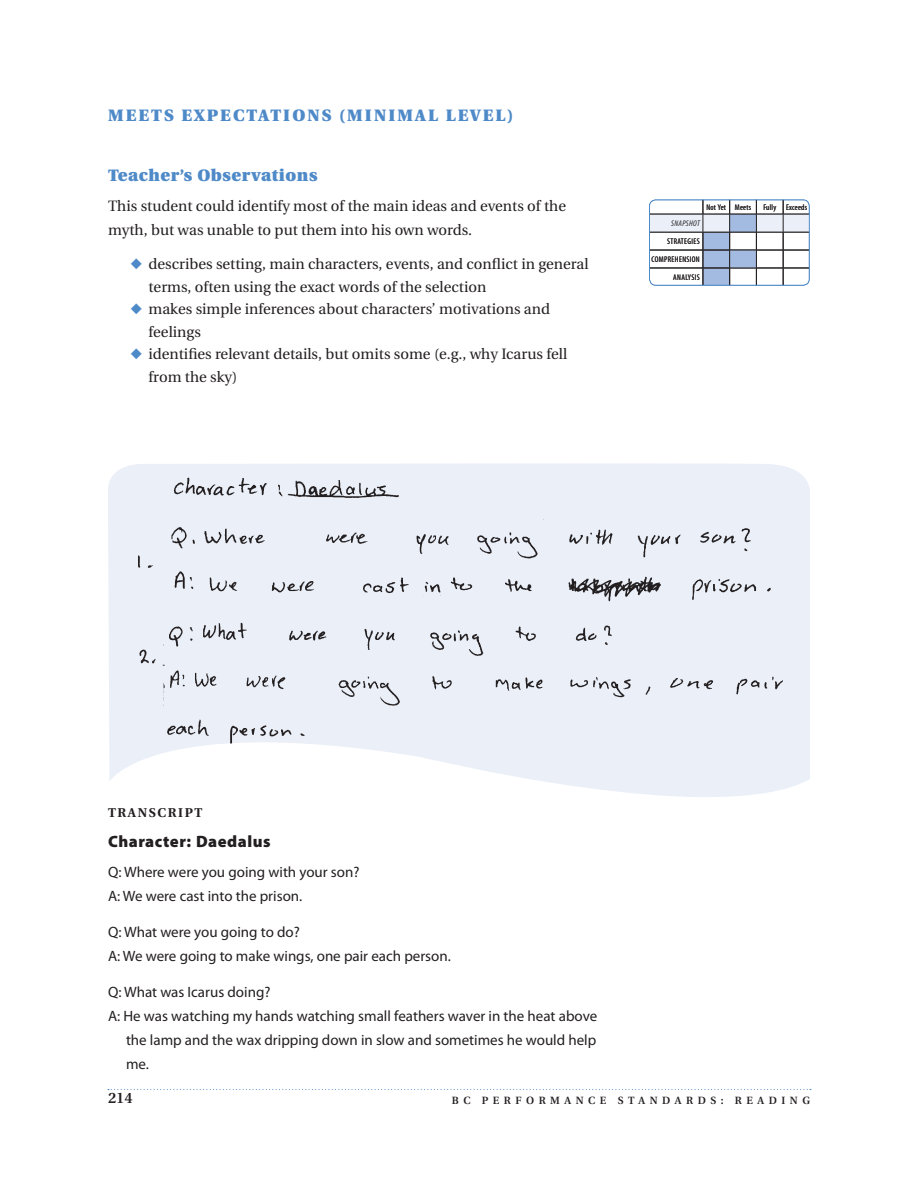
<style>
.page{position:relative;width:918px;height:1188px;background:#fff}
.page>*{position:absolute;margin:0;border:0;box-sizing:border-box;transform-origin:0 0}
.t1{font:900 16.5px "Utopia";letter-spacing:.035em;color:#4f8ac8}
.t2{font:900 16.5px "Myriad Pro";letter-spacing:.03em;color:#231f20}
.t3{font:900 16.5px "Utopia";letter-spacing:.13em;color:#4f8ac8}
.t4{font:900 16.5px "Utopia";letter-spacing:.1em;color:#4f8ac8}
.t5{font:15px/22.5px "Utopia";color:#231f20}
.t6{font:15px/24px "Myriad Pro";color:#231f20}
.t7{font:600 15px "Utopia";color:#231f20}
.t8{font:700 12.75px "Utopia";letter-spacing:.125em;color:#231f20}
.t9{font:600 10.5px "Utopia";letter-spacing:.43em;color:#231f20}
.t10{font:condensed 8.25px "Myriad Pro";letter-spacing:.025em;color:#231f20}
.t11{font:condensed 8.25px "Myriad Pro";letter-spacing:.045em;color:#231f20}
.t12{font:italic condensed 8.25px "Myriad Pro";letter-spacing:.045em;color:#231f20}
.s1{color:#4f8ac8}
</style>
<div class="page">
<svg style="left:108px;top:1089px;width:703px;height:1px"></svg>
<svg style="left:108px;top:464px;width:702px;height:333px;fill:#eaeff8"></svg>
<div style="left:138px;top:478px;width:645px;height:266px;background:#eaeff8"></div>
<svg style="left:649px;top:199px;width:161px;height:87px"></svg>
<p class="t3" style="left:108px;top:105px;width:176px">MEETS EXPECTATIONS</p>
<p class="t4" style="left:339px;top:105px;width:39px">(MINIM</p>
<p class="t4" style="left:415px;top:105px;width:99px">AL LEVEL)</p>
<p class="t1" style="left:108px;top:165px;width:211px">TEACHER’S OBSERVATIONS</p>
<p class="t5" style="left:108px;top:194px;width:460px;line-height:24px">This student could identify most of the main ideas and events of the myth, but was unable to put them into his own words.</p>
<p class="t5" style="left:148px;top:253px;width:442px;text-indent:-18px"><span class="s1">◆</span> describes setting, main characters, events, and conflict in general terms, often using the exact words of the selection</p>
<p class="t5" style="left:148px;top:298px;width:403px;text-indent:-18px"><span class="s1">◆</span> makes simple inferences about characters’ motivations and feelings</p>
<p class="t5" style="left:148px;top:343px;width:420px;text-indent:-18px"><span class="s1">◆</span> identifies relevant details, but omits some (e.g., why Icarus fell from the sky)</p>
<p class="t10" style="left:707px;top:202px;width:46px">NOT YET MEETS</p>
<p class="t10" style="left:763px;top:202px;width:45px">FULLY EXCEEDS</p>
<p class="t12" style="left:671px;top:218px;width:30px">SNAPSHOT</p>
<p class="t11" style="left:667px;top:237px;width:31px">STRATEGIES</p>
<p class="t11" style="left:652px;top:255px;width:49px">COMPREHENSION</p>
<p class="t10" style="left:673px;top:273px;width:27px">ANALYSIS</p>
<p class="t8" style="left:108px;top:805px;width:96px">TRANSCRIPT</p>
<p class="t2" style="left:108px;top:832px;width:164px">Character: Daedalus</p>
<p class="t6" style="left:108px;top:860px;width:253px">Q: Where were you going with your son?<br>A: We were cast into the prison.</p>
<p class="t6" style="left:108px;top:920px;width:344px">Q: What were you going to do?<br>A: We were going to make wings, one pair each person.</p>
<p class="t6" style="left:108px;top:980px;width:164px">Q: What was Icarus doing?</p>
<p class="t6" style="left:108px;top:1004px;width:491px">A: He was watching my hands watching small feathers waver in the heat above</p>
<p class="t6" style="left:126px;top:1028px;width:472px">the lamp and the wax dripping down in slow and sometimes he would help</p>
<p class="t6" style="left:126px;top:1052px;width:24px">me.</p>
<p class="t7" style="left:108px;top:1090px;width:26px">214</p>
<p class="t9" style="left:452px;top:1094px;width:359px">BC PERFORMANCE STANDARDS: READING</p>
</div>
